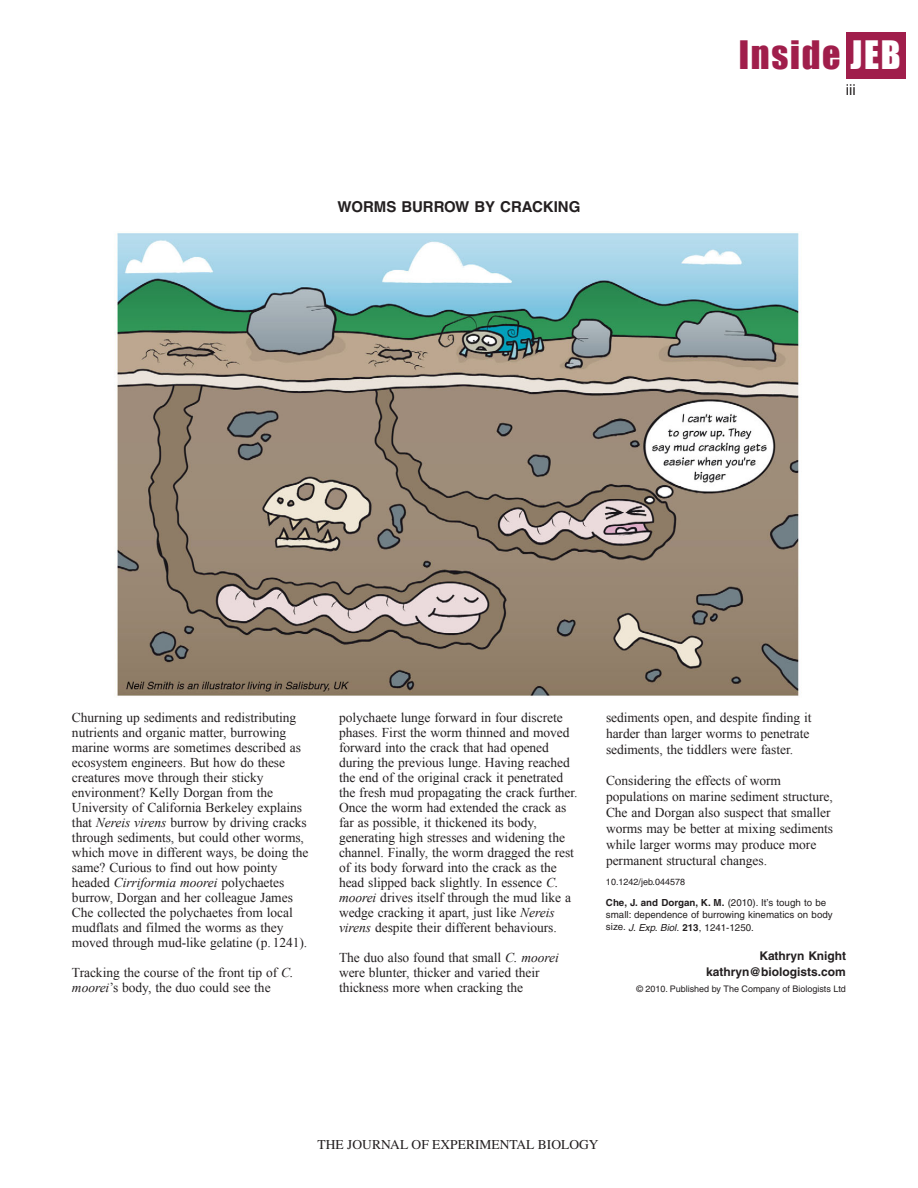
<style>
.page{position:relative;width:918px;height:1188px;background:#fff}
.page>*{position:absolute;margin:0;border:0;box-sizing:border-box;transform-origin:0 0}
.t1{font:36px "Impact";letter-spacing:.05em;color:#a01e4b}
.t2{font:700 15px "Helvetica";color:#231f20}
.t3{font:15px "Helvetica";color:#231f20}
.t4{font:13.5px/15px "Times New Roman";letter-spacing:-.005em;color:#231f20}
.t5{font:13.5px "Times";color:#231f20}
.t6{font:700 12px/16px "Helvetica";color:#231f20;text-align:right}
.t7{font:9.75px/12.3px "Helvetica";color:#231f20}
.t8{font:9px "Helvetica";color:#231f20}
.s1{color:#fff}
.s2{font-style:italic}
.s3{font-weight:700}
</style>
<div class="page">
<div style="left:846px;top:32px;width:60px;height:46px;background:#a01e4b"></div>
<img style="left:115px;top:233px;width:684px;height:463px">
<p class="t2" style="left:338px;top:201px;width:244px">WORMS BURROW BY CRACKING</p>
<h1 class="t1" style="left:739px;top:33px;width:163px">Inside <span class="s1">JEB</span></h1>
<p class="t3" style="left:846px;top:84px;width:11px">iii</p>
<p class="t4" style="left:72px;top:710px;width:238px">Churning up sediments and redistributing nutrients and organic matter, burrowing marine worms are sometimes described as ecosystem engineers. But how do these creatures move through their sticky environment? Kelly Dorgan from the University of California Berkeley explains that <span class="s2">Nereis virens</span> burrow by driving cracks through sediments, but could other worms, which move in different ways, be doing the same? Curious to find out how pointy headed <span class="s2">Cirriformia moorei</span> polychaetes burrow, Dorgan and her colleague James Che collected the polychaetes from local mudflats and filmed the worms as they moved through mud-like gelatine (p. 1241).</p>
<p class="t4" style="left:72px;top:965px;width:223px">Tracking the course of the front tip of <span class="s2">C. moorei</span>’s body, the duo could see the</p>
<p class="t4" style="left:339px;top:710px;width:240px">polychaete lunge forward in four discrete phases. First the worm thinned and moved forward into the crack that had opened during the previous lunge. Having reached the end of the original crack it penetrated the fresh mud propagating the crack further.<br>Once the worm had extended the crack as far as possible, it thickened its body, generating high stresses and widening the channel. Finally, the worm dragged the rest of its body forward into the crack as the head slipped back slightly. In essence <span class="s2">C. moorei</span> drives itself through the mud like a wedge cracking it apart, just like <span class="s2">Nereis virens</span> despite their different behaviours.</p>
<p class="t4" style="left:339px;top:950px;width:221px">The duo also found that small <span class="s2">C. moorei </span>were blunter, thicker and varied their thickness more when cracking the</p>
<p class="t4" style="left:606px;top:710px;width:207px;line-height:16px">sediments open, and despite finding it harder than larger worms to penetrate sediments, the tiddlers were faster.</p>
<p class="t4" style="left:606px;top:773px;width:229px;line-height:16px">Considering the effects of worm populations on marine sediment structure, Che and Dorgan also suspect that smaller worms may be better at mixing sediments while larger worms may produce more permanent structural changes.</p>
<p class="t8" style="left:606px;top:879px;width:81px">10.1242/jeb.044578</p>
<p class="t7" style="left:606px;top:897px;width:228px"><span class="s3">Che, J. and Dorgan, K. M.</span> (2010). It’s tough to be small: dependence of burrowing kinematics on body size. <span class="s2">J. Exp. Biol.</span> <span class="s3">213</span>, 1241-1250.</p>
<p class="t6" style="left:706px;top:949px;width:141px">Kathryn Knight kathryn@biologists.com</p>
<p class="t8" style="left:636px;top:986px;width:211px">© 2010. Published by The Company of Biologists Ltd</p>
<p class="t5" style="left:318px;top:1137px;width:282px">THE JOURNAL OF EXPERIMENTAL BIOLOGY</p>
</div>
